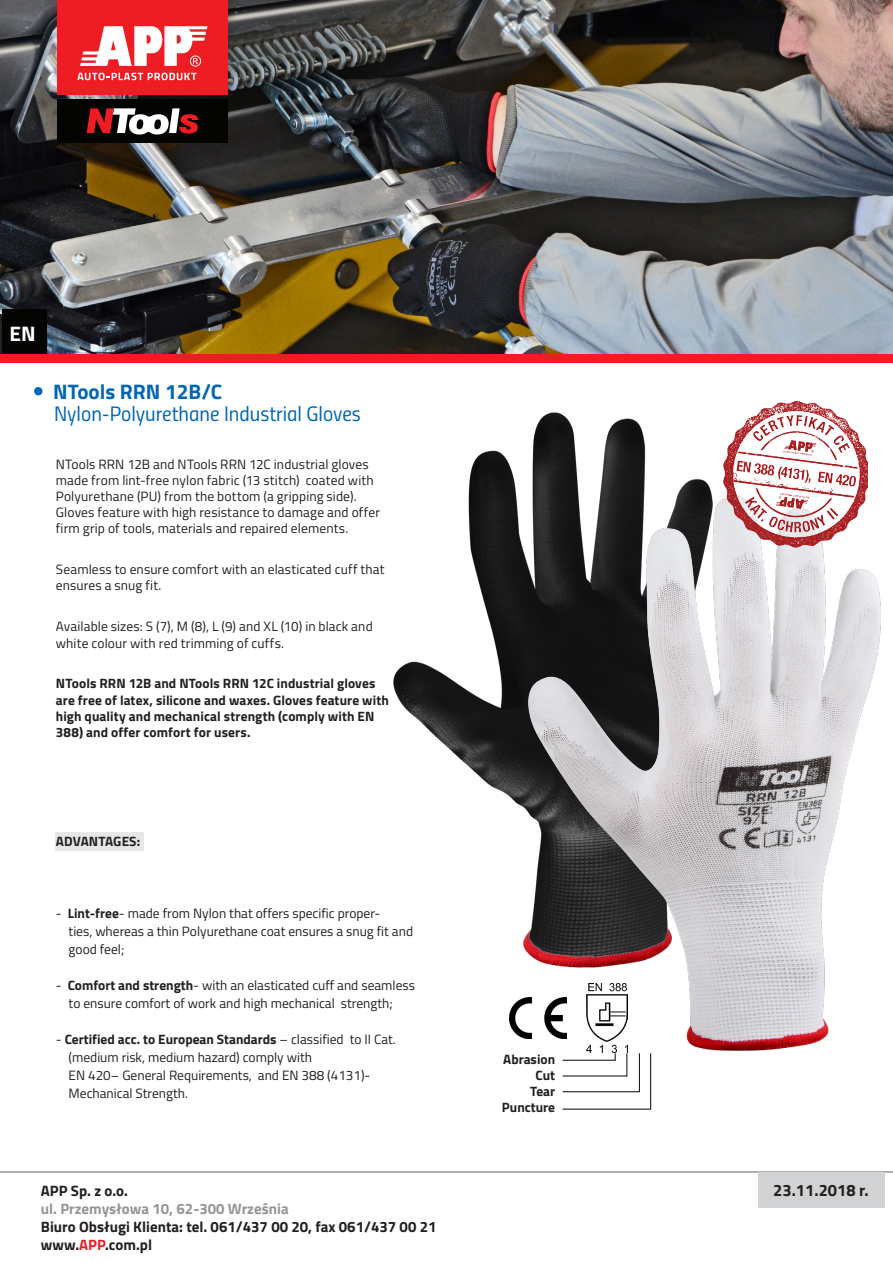
<style>
.page{position:relative;width:893px;height:1263px;background:#fff}
.page>*{position:absolute;margin:0;border:0;box-sizing:border-box;transform-origin:0 0}
.t1{font:21px "Titillium Regular Upright";color:#0166b3}
.t2{font:700 21px "Titillium";color:#0166b3}
.t3{font:700 21px "Titillium";color:#fff}
.t4{font:700 16.5px "Titillium";color:#231f20}
.t5{font:700 15px/18px "Titillium";color:#231f20}
.t6{font:700 15px "Titillium";color:#939598}
.t7{font:13.5px/16.2px "Titillium";letter-spacing:.005em;color:#231f20}
.t8{font:700 13.5px/16.2px "Titillium";letter-spacing:.01em;color:#231f20}
.s1{font-weight:700}
.s2{color:#ee1d23}
</style>
<div class="page">
<img style="left:0;top:0;width:893px;height:354px">
<div style="left:0;top:354px;width:893px;height:8px;background:#ee1d23"></div>
<div style="left:2px;top:309px;width:45px;height:44px;background:#040503"></div>
<div style="left:51px;top:0;width:189px;height:107px;background:#231f20;opacity:.31"></div>
<div style="left:57px;top:0;width:170px;height:95px;background:#ee1d23"></div>
<svg style="left:77px;top:73px;width:120px;height:7px"></svg>
<svg style="left:80px;top:26px;width:128px;height:41px"></svg>
<div style="left:57px;top:100px;width:171px;height:43px;background:#040503"></div>
<svg style="left:87px;top:108px;width:111px;height:27px"></svg>
<svg style="left:0;top:1171px;width:893px;height:37px"></svg>
<div style="left:758px;top:1172px;width:127px;height:35px;background:#d1d2d4"></div>
<div style="left:34px;top:387px;width:9px;height:8px;background:#0166b3;border-radius:50%"></div>
<img style="left:393px;top:412px;width:319px;height:393px">
<img style="left:519px;top:495px;width:362px;height:556px">
<img style="left:510px;top:998px;width:56px;height:40px">
<img style="left:586px;top:984px;width:41px;height:68px">
<div style="left:55px;top:833px;width:88px;height:18px;background:#e6e7e9"></div>
<svg style="left:562px;top:1052px;width:90px;height:58px"></svg>
<img style="left:721px;top:401px;width:153px;height:150px">
<p class="t3" style="left:9px;top:318px;width:28px">EN</p>
<h1 class="t2" style="left:53px;top:376px;width:171px">NTools RRN 12B/C</h1>
<p class="t1" style="left:54px;top:398px;width:308px">Nylon-Polyurethane Industrial Gloves</p>
<p class="t7" style="left:56px;top:455px;width:326px">NTools RRN 12B and NTools RRN 12C industrial gloves made from lint-free nylon fabric (13 stitch) coated with Polyurethane (PU) from the bottom (a gripping side).<br>Gloves feature with high resistance to damage and offer firm grip of tools, materials and repaired elements.</p>
<p class="t7" style="left:56px;top:561px;width:330px">Seamless to ensure comfort with an elasticated cuff that ensures a snug fit.</p>
<p class="t7" style="left:56px;top:618px;width:318px">Available sizes: S (7), M (8), L (9) and XL (10) in black and white colour with red trimming of cuffs.</p>
<p class="t8" style="left:56px;top:675px;width:335px">NTools RRN 12B and NTools RRN 12C industrial gloves are free of latex, silicone and waxes. Gloves feature with high quality and mechanical strength (comply with EN 388) and offer comfort for users.</p>
<p class="t8" style="left:56px;top:832px;width:86px">ADVANTAGES:</p>
<p class="t7" style="left:69px;top:904px;width:346px;line-height:18px;text-indent:-13px">- <span class="s1">Lint-free</span>- made from Nylon that offers specific proper-<br>ties, whereas a thin Polyurethane coat ensures a snug fit and good feel;</p>
<p class="t7" style="left:69px;top:976px;width:348px;line-height:18px;text-indent:-13px">- <span class="s1">Comfort and strength</span>- with an elasticated cuff and seamless to ensure comfort of work and high mechanical strength;</p>
<p class="t7" style="left:69px;top:1030px;width:329px;line-height:18px;text-indent:-13px">- <span class="s1">Certified acc. to European Standards</span> – classified to II Cat. (medium risk, medium hazard) comply with<br>EN 420– General Requirements, and EN 388 (4131)- Mechanical Strength.</p>
<p class="t5" style="left:41px;top:1180px;width:89px">APP Sp. z o.o.</p>
<p class="t6" style="left:41px;top:1197px;width:249px">ul. Przemysłowa 10, 62-300 Września</p>
<p class="t5" style="left:41px;top:1216px;width:397px">Biuro Obsługi Klienta: tel. 061/437 00 20, fax 061/437 00 21 www.<span class="s2">APP</span>.com.pl</p>
<p class="t8" style="left:503px;top:1050px;width:53px">Abrasion</p>
<p class="t8" style="left:535px;top:1066px;width:21px">Cut</p>
<p class="t8" style="left:530px;top:1083px;width:26px">Tear</p>
<p class="t8" style="left:502px;top:1099px;width:55px">Puncture</p>
<p class="t4" style="left:773px;top:1178px;width:97px">23.11.2018 r.</p>
</div>
